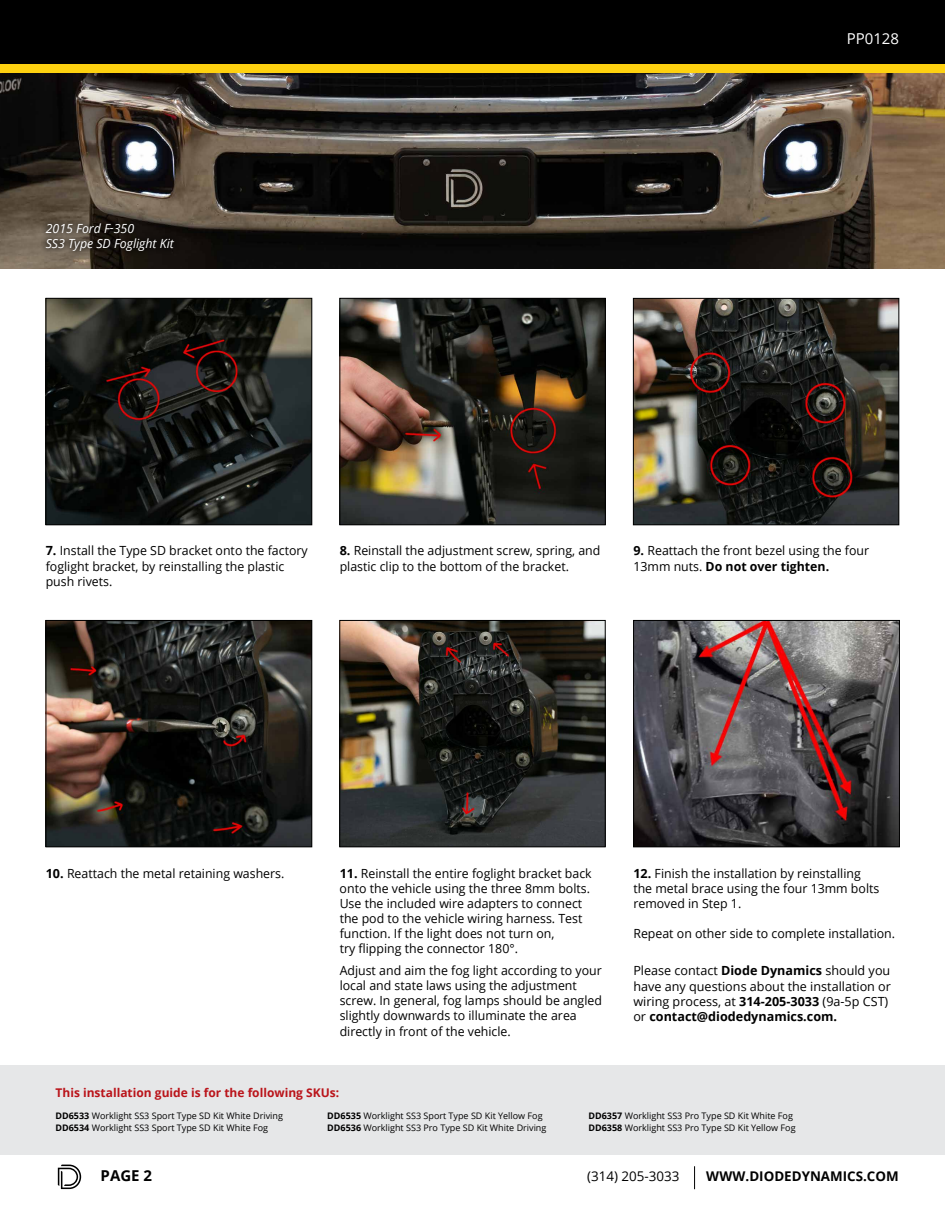
<style>
.page{position:relative;width:945px;height:1215px;background:#fff}
.page>*{position:absolute;margin:0;border:0;box-sizing:border-box;transform-origin:0 0}
.t1{font:15px "Open Sans";color:#fff}
.t2{font:700 15px "Open Sans";color:#000}
.t3{font:700 13.35px "Open Sans";color:#000}
.t4{font:13.35px "Open Sans";color:#000}
.t5{font:12.6px/15.1px "Open Sans";color:#000}
.t6{font:italic 12.6px/15.1px "Open Sans";color:#fff}
.t7{font:700 12px "Open Sans";color:#ba141a}
.t8{font:9px/12px "Open Sans";color:#000}
.s1{font-weight:700}
</style>
<div class="page">
<svg style="left:694px;top:1166px;width:1px;height:23px"></svg>
<svg style="left:58px;top:1165px;width:23px;height:24px"></svg>
<img style="left:0;top:73px;width:945px;height:195px">
<div style="left:0;top:0;width:945px;height:73px;background:#fed110"></div>
<div style="left:0;top:1065px;width:945px;height:90px;background:#e6e7e8"></div>
<div style="left:0;top:0;width:945px;height:64px;background:#000"></div>
<img style="left:48px;top:300px;width:262px;height:223px">
<div style="left:46px;top:298px;width:266px;height:227px;border:1px solid #000"></div>
<img style="left:635px;top:300px;width:262px;height:223px">
<div style="left:633px;top:298px;width:266px;height:227px;border:1px solid #000"></div>
<img style="left:342px;top:300px;width:262px;height:223px">
<div style="left:340px;top:298px;width:266px;height:227px;border:1px solid #000"></div>
<img style="left:48px;top:622px;width:262px;height:223px">
<div style="left:46px;top:620px;width:266px;height:227px;border:1px solid #000"></div>
<img style="left:342px;top:622px;width:261px;height:223px">
<div style="left:340px;top:620px;width:265px;height:227px;border:1px solid #000"></div>
<img style="left:635px;top:622px;width:263px;height:223px">
<div style="left:633px;top:620px;width:267px;height:227px;border:1px solid #000"></div>
<div style="left:39px;top:216px;width:142px;height:42px;background:#000;opacity:.75"></div>
<p class="t6" style="left:46px;top:220px;width:130px">2015 Ford F-350<br>SS3 Type SD Foglight Kit</p>
<p class="t1" style="left:847px;top:28px;width:54px">PP0128</p>
<p class="t5" style="left:46px;top:543px;width:264px"><span class="s1">7.</span> Install the Type SD bracket onto the factory foglight bracket, by reinstalling the plastic push rivets.</p>
<p class="t5" style="left:340px;top:543px;width:262px"><span class="s1">8.</span> Reinstall the adjustment screw, spring, and plastic clip to the bottom of the bracket.</p>
<p class="t5" style="left:633px;top:543px;width:237px"><span class="s1">9.</span> Reattach the front bezel using the four<br>13mm nuts. <span class="s1">Do not over tighten.</span></p>
<p class="t5" style="left:46px;top:865px;width:240px"><span class="s1">10.</span> Reattach the metal retaining washers.</p>
<p class="t5" style="left:340px;top:865px;width:254px"><span class="s1">11.</span> Reinstall the entire foglight bracket back onto the vehicle using the three 8mm bolts.<br>Use the included wire adapters to connect the pod to the vehicle wiring harness. Test function. If the light does not turn on,<br>try flipping the connector 180°.</p>
<p class="t5" style="left:340px;top:963px;width:264px">Adjust and aim the fog light according to your local and state laws using the adjustment screw. In general, fog lamps should be angled slightly downwards to illuminate the area directly in front of the vehicle.</p>
<p class="t5" style="left:633px;top:865px;width:248px"><span class="s1">12.</span> Finish the installation by reinstalling the metal brace using the four 13mm bolts removed in Step 1.</p>
<p class="t5" style="left:633px;top:926px;width:263px">Repeat on other side to complete installation.</p>
<p class="t5" style="left:633px;top:963px;width:259px">Please contact <span class="s1">Diode Dynamics</span> should you have any questions about the installation or wiring process, at <span class="s1">314-205-3033</span> (9a-5p CST) or <span class="s1">contact@diodedynamics.com.</span></p>
<p class="t7" style="left:56px;top:1084px;width:285px">This installation guide is for the following SKUs:</p>
<p class="t8" style="left:56px;top:1110px;width:229px"><span class="s1">DD6533</span> Worklight SS3 Sport Type SD Kit White Driving<br><span class="s1">DD6534</span> Worklight SS3 Sport Type SD Kit White Fog</p>
<p class="t8" style="left:327px;top:1110px;width:221px"><span class="s1">DD6535</span> Worklight SS3 Sport Type SD Kit Yellow Fog<br><span class="s1">DD6536</span> Worklight SS3 Pro Type SD Kit White Driving</p>
<p class="t8" style="left:588px;top:1110px;width:209px"><span class="s1">DD6357</span> Worklight SS3 Pro Type SD Kit White Fog<br><span class="s1">DD6358</span> Worklight SS3 Pro Type SD Kit Yellow Fog</p>
<p class="t2" style="left:101px;top:1165px;width:53px">PAGE 2</p>
<p class="t4" style="left:587px;top:1167px;width:94px">(314) 205-3033</p>
<p class="t3" style="left:706px;top:1167px;width:194px">WWW.DIODEDYNAMICS.COM</p>
</div>
